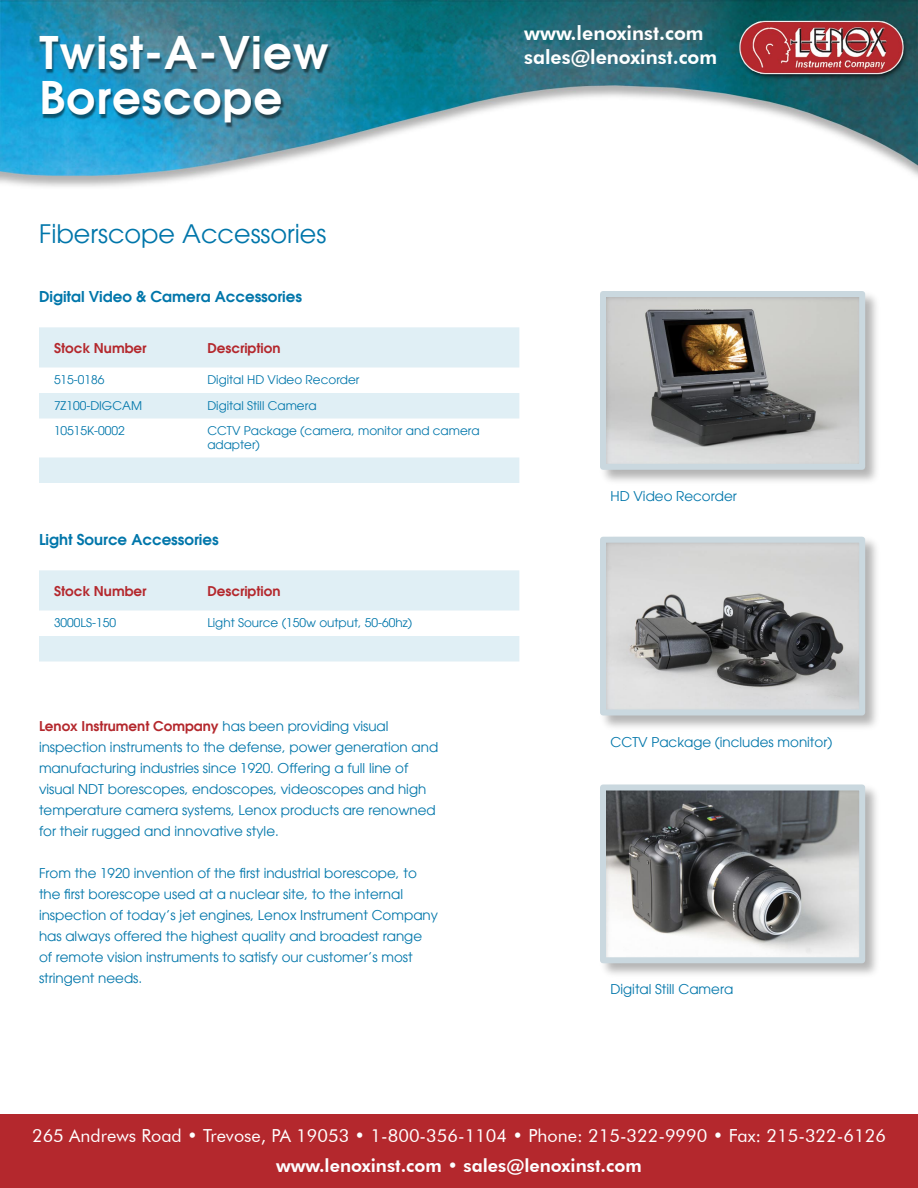
<style>
.page{position:relative;width:918px;height:1188px;background:#fff}
.page>*{position:absolute;margin:0;border:0;box-sizing:border-box;transform-origin:0 0}
.t1{font:600 45px "Avant Garde";letter-spacing:.025em;color:#fff}
.t2{font:25.5px "Avant Garde";color:#0076aa}
.t3{font:800 19.5px "Futura BT";color:#fff}
.t4{font:18px "Futura BT";color:#fff}
.t5{font:800 18px "Futura BT";color:#fdfeff}
.t6{font:600 15px "Avant Garde";color:#0076aa}
.t7{font:13.5px/21px "Avant Garde";color:#0076aa}
.t8{font:600 13.5px "Avant Garde";color:#b4282d}
.t9{font:12px/14.4px "Avant Garde";color:#0076aa}
.s1{font-weight:600;color:#b4282d}
</style>
<div class="page">
<img style="left:0;top:0;width:918px;height:187px">
<div style="left:38px;top:37px;width:295px;height:91px;background:#000;opacity:.5"></div>
<div style="left:0;top:1114px;width:918px;height:74px;background:#b4282d"></div>
<svg style="left:39px;top:327px;width:480px;height:156px;fill:#e0eff5"></svg>
<svg style="left:39px;top:570px;width:480px;height:92px;fill:#e0eff5"></svg>
<div style="left:598px;top:289px;width:284px;height:197px;background:#000;opacity:.3"></div>
<img style="left:607px;top:298px;width:251px;height:165px">
<div style="left:600px;top:291px;width:265px;height:179px;border:6px solid #cad8df"></div>
<div style="left:598px;top:783px;width:284px;height:197px;background:#000;opacity:.3"></div>
<img style="left:607px;top:791px;width:251px;height:165px">
<div style="left:600px;top:784px;width:265px;height:179px;border:6px solid #cad8df"></div>
<div style="left:598px;top:535px;width:284px;height:197px;background:#000;opacity:.3"></div>
<img style="left:607px;top:544px;width:251px;height:165px">
<div style="left:600px;top:537px;width:265px;height:179px;border:6px solid #cad8df"></div>
<p class="t1" style="left:39px;top:23px;width:291px">Twist-A-View</p>
<p class="t1" style="left:39px;top:68px;width:244px">Borescope</p>
<p class="t2" style="left:39px;top:218px;width:289px">Fiberscope Accessories</p>
<p class="t6" style="left:39px;top:287px;width:265px">Digital Video &amp; Camera Accessories</p>
<p class="t8" style="left:54px;top:339px;width:94px">Stock Number</p>
<p class="t8" style="left:207px;top:339px;width:75px">Description</p>
<p class="t9" style="left:54px;top:373px;width:52px">515-0186</p>
<p class="t9" style="left:207px;top:373px;width:154px">Digital HD Video Recorder</p>
<p class="t9" style="left:54px;top:398px;width:90px">7Z100-DIGCAM</p>
<p class="t9" style="left:207px;top:398px;width:111px">Digital Still Camera</p>
<p class="t9" style="left:54px;top:424px;width:72px">10515K-0002</p>
<p class="t9" style="left:207px;top:424px;width:274px">CCTV Package (camera, monitor and camera adapter)</p>
<p class="t6" style="left:39px;top:530px;width:181px">Light Source Accessories</p>
<p class="t8" style="left:54px;top:582px;width:94px">Stock Number</p>
<p class="t8" style="left:207px;top:582px;width:75px">Description</p>
<p class="t9" style="left:54px;top:616px;width:64px">3000LS-150</p>
<p class="t9" style="left:207px;top:616px;width:206px">Light Source (150w output, 50-60hz)</p>
<p class="t7" style="left:39px;top:715px;width:401px"><span class="s1">Lenox Instrument Company</span> has been providing visual inspection instruments to the defense, power generation and manufacturing industries since 1920. Offering a full line of visual NDT borescopes, endoscopes, videoscopes and high temperature camera systems, Lenox products are renowned for their rugged and innovative style.</p>
<p class="t7" style="left:39px;top:862px;width:401px">From the 1920 invention of the first industrial borescope, to the first borescope used at a nuclear site, to the internal inspection of today’s jet engines, Lenox Instrument Company has always offered the highest quality and broadest range of remote vision instruments to satisfy our customer’s most stringent needs.</p>
<p class="t3" style="left:524px;top:22px;width:181px">www.lenoxinst.com</p>
<p class="t3" style="left:524px;top:45px;width:195px">sales@lenoxinst.com</p>
<p class="t7" style="left:610px;top:486px;width:128px">HD Video Recorder</p>
<p class="t7" style="left:610px;top:731px;width:223px">CCTV Package (includes monitor)</p>
<p class="t7" style="left:610px;top:979px;width:124px">Digital Still Camera</p>
<p class="t4" style="left:32px;top:1124px;width:855px">265 Andrews Road • Trevose, PA 19053 • 1-800-356-1104 • Phone: 215-322-9990 • Fax: 215-322-6126</p>
<p class="t5" style="left:276px;top:1154px;width:367px">www.lenoxinst.com • sales@lenoxinst.com</p>
</div>
